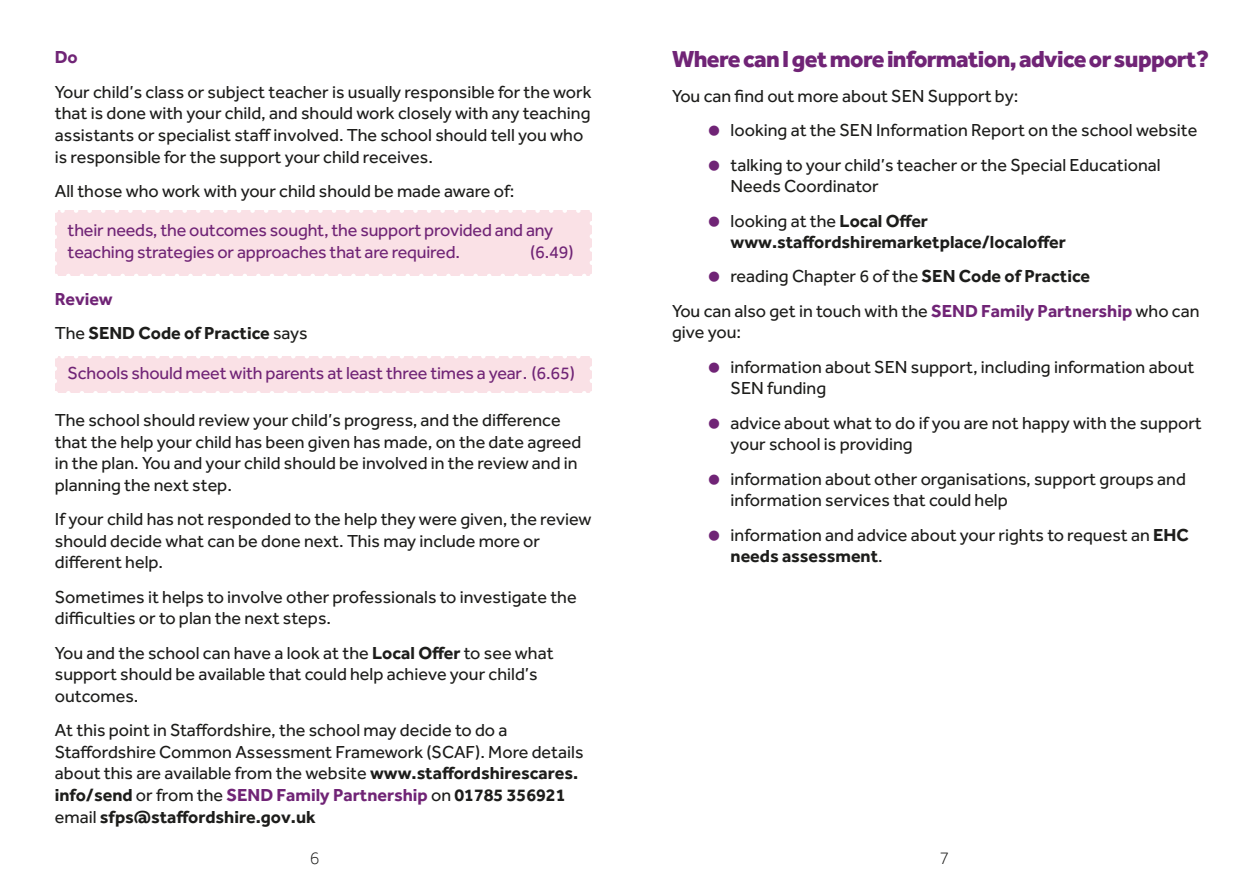
<style>
.page{position:relative;width:1259px;height:893px;background:#fff}
.page>*{position:absolute;margin:0;border:0;box-sizing:border-box;transform-origin:0 0}
.t1{font:800 24px "Effra";letter-spacing:-.025em;color:#702476}
.t2{font:18px/21.6px "Effra";color:#1d1d1b}
.t3{font:18px/21.6px "Effra";letter-spacing:-.01em;color:#702476}
.t4{font:700 18px/34.3px "Effra";color:#1d1d1b}
.t5{font:700 18px "Effra";color:#702476}
.t6{font:300 18px "Effra";color:#1d1d1b}
.s1{color:#702476}
.s2{font-weight:400}
.s3{font-weight:700}
.s4{font-weight:700;color:#702476}
</style>
<div class="page">
<div style="left:55px;top:211px;width:537px;height:65px;background:#fae1e6"></div>
<svg style="left:68px;top:274px;width:517px;height:2px"></svg>
<svg style="left:62px;top:210px;width:516px;height:3px"></svg>
<svg style="left:55px;top:224px;width:2px;height:52px"></svg>
<svg style="left:589px;top:210px;width:3px;height:53px"></svg>
<div style="left:55px;top:356px;width:537px;height:37px;background:#fae1e6"></div>
<svg style="left:68px;top:391px;width:517px;height:2px"></svg>
<svg style="left:62px;top:356px;width:516px;height:2px"></svg>
<svg style="left:55px;top:369px;width:2px;height:24px"></svg>
<svg style="left:590px;top:356px;width:2px;height:25px"></svg>
<p class="t5" style="left:55px;top:46px;width:24px">Do</p>
<p class="t2" style="left:55px;top:81px;width:538px">Your child’s class or subject teacher is usually responsible for the work that is done with your child, and should work closely with any teaching assistants or specialist staff involved. The school should tell you who is responsible for the support your child receives.</p>
<p class="t2" style="left:55px;top:180px;width:461px">All those who work with your child should be made aware of:</p>
<p class="t3" style="left:68px;top:219px;width:487px">their needs, the outcomes sought, the support provided and any teaching strategies or approaches that are required.</p>
<p class="t3" style="left:530px;top:241px;width:45px">(6.49)</p>
<p class="t4" style="left:55px;top:281px;width:254px"><span class="s1">Review<br></span><span class="s2">The</span> SEND Code of Practice <span class="s2">says</span></p>
<p class="t3" style="left:68px;top:362px;width:509px">Schools should meet with parents at least three times a year. (6.65)</p>
<p class="t2" style="left:55px;top:409px;width:528px">The school should review your child’s progress, and the difference that the help your child has been given has made, on the date agreed in the plan. You and your child should be involved in the review and in planning the next step.</p>
<p class="t2" style="left:55px;top:508px;width:538px">If your child has not responded to the help they were given, the review should decide what can be done next. This may include more or different help.</p>
<p class="t2" style="left:55px;top:586px;width:523px">Sometimes it helps to involve other professionals to investigate the difficulties or to plan the next steps.</p>
<p class="t2" style="left:55px;top:642px;width:500px">You and the school can have a look at the <span class="s3">Local Offer</span> to see what support should be available that could help achieve your child’s outcomes.</p>
<p class="t2" style="left:55px;top:719px;width:530px">At this point in Staffordshire, the school may decide to do a Staffordshire Common Assessment Framework (SCAF). More details about this are available from the website <span class="s3">www.staffordshirescares. info/send</span> or from the <span class="s4">SEND Family Partnership</span> on <span class="s3">01785 356921 </span>email <span class="s3">sfps@staffordshire.gov.uk</span></p>
<h1 class="t1" style="left:672px;top:45px;width:538px">Where can I get more information, advice or support?</h1>
<p class="t2" style="left:730px;top:78px;width:468px;line-height:34.3px;text-indent:-58px">You can find out more about SEN Support by:<br>looking at the SEN Information Report on the school website talking to your child’s teacher or the Special Educational</p>
<p class="t2" style="left:730px;top:169px;width:199px;line-height:34.3px">Needs Coordinator looking at the <span class="s3">Local Offer</span></p>
<p class="t4" style="left:730px;top:224px;width:337px">www.staffordshiremarketplace/localoffer</p>
<p class="t2" style="left:730px;top:265px;width:361px">reading Chapter 6 of the <span class="s3">SEN Code of Practice</span></p>
<p class="t2" style="left:672px;top:300px;width:529px">You can also get in touch with the <span class="s4">SEND Family Partnership</span> who can</p>
<p class="t2" style="left:730px;top:315px;width:465px;line-height:34.3px;text-indent:-58px">give you:<br>information about SEN support, including information about</p>
<p class="t2" style="left:730px;top:371px;width:473px;line-height:34.3px">SEN funding<br>advice about what to do if you are not happy with the support</p>
<p class="t2" style="left:730px;top:427px;width:457px;line-height:34.3px">your school is providing<br>information about other organisations, support groups and</p>
<p class="t2" style="left:730px;top:483px;width:460px;line-height:34.3px">information services that could help<br>information and advice about your rights to request an <span class="s3">EHC</span></p>
<p class="t4" style="left:730px;top:539px;width:154px">needs assessment<span class="s2">.</span></p>
<p class="t6" style="left:310px;top:848px;width:11px">6</p>
<p class="t6" style="left:939px;top:848px;width:11px">7</p>
</div>
